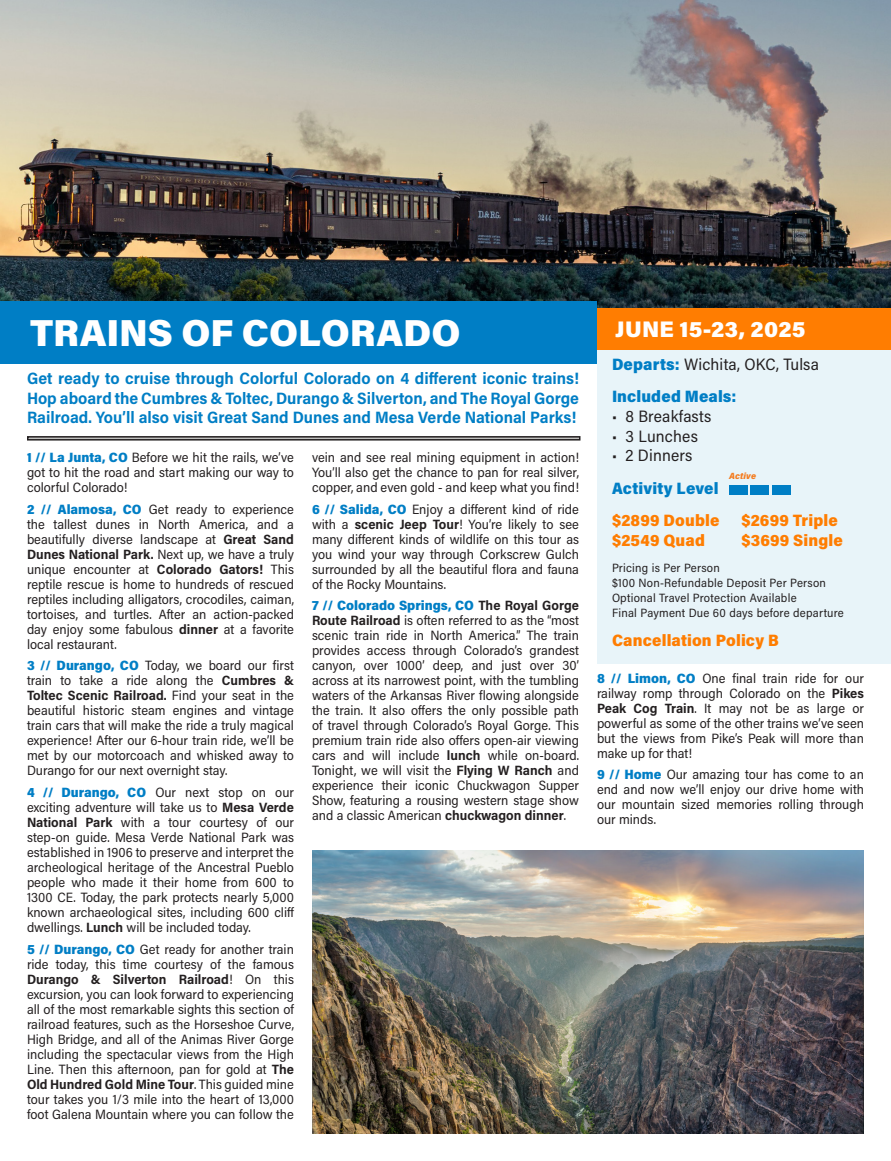
<style>
.page{position:relative;width:891px;height:1161px;background:#fff}
.page>*{position:absolute;margin:0;border:0;box-sizing:border-box;transform-origin:0 0}
.t1{font:900 37.5px "Acumin Pro";color:#fff}
.t2{font:900 22.5px "Acumin Pro";letter-spacing:.01em;color:#fff}
.t3{font:700 16.5px/19.5px "Acumin Pro Semi Cond";color:#007ec5;text-align:justify}
.t4{font:900 16.5px "Acumin Pro Semi Cond";letter-spacing:.01em;color:#ff7d01}
.t5{font:16.5px "Acumin Pro Semi Cond";letter-spacing:.01em;color:#231f20}
.t6{font:900 16.5px "Acumin Pro Semi Cond";letter-spacing:.01em;color:#007ec5}
.t7{font:13.5px/15px "Acumin Pro Semi Cond";color:#231f20;text-align:justify}
.t8{font:12px "Acumin Pro Semi Cond";letter-spacing:.02em;color:#231f20}
.t9{font:italic 900 9px "Acumin Pro Semi Cond";letter-spacing:.005em;color:#f47d21}
.s1{font-weight:900;color:#007ec5}
.s2{font-weight:700}
</style>
<div class="page">
<img style="left:0;top:0;width:891px;height:308px">
<div style="left:0;top:301px;width:597px;height:62px;background:#007ec5"></div>
<div style="left:597px;top:308px;width:294px;height:42px;background:#ff7d01"></div>
<div style="left:27px;top:436px;width:553px;height:5px;border:2px solid #231f20"></div>
<div style="left:597px;top:350px;width:294px;height:313px;background:#e8f4f9"></div>
<img style="left:312px;top:850px;width:552px;height:284px">
<div style="left:729px;top:485px;width:19px;height:10px;background:#007ec5"></div>
<div style="left:751px;top:485px;width:18px;height:10px;background:#007ec5"></div>
<div style="left:772px;top:485px;width:18px;height:10px;background:#007ec5"></div>
<p class="t1" style="left:30px;top:306px;width:432px">TRAINS OF COLORADO</p>
<p class="t2" style="left:615px;top:313px;width:192px">JUNE 15-23, 2025</p>
<p class="t3" style="left:27px;top:368px;width:554px">Get ready to cruise through Colorful Colorado on 4 different iconic trains!<br>Hop aboard the Cumbres &amp; Toltec, Durango &amp; Silverton, and The Royal Gorge Railroad. You’ll also visit Great Sand Dunes and Mesa Verde National Parks!</p>
<p class="t7" style="left:27px;top:449px;width:269px"><span class="s1">1 // La Junta, CO</span> Before we hit the rails, we’ve got to hit the road and start making our way to colorful Colorado!</p>
<p class="t7" style="left:27px;top:501px;width:269px"><span class="s1">2 // Alamosa, CO</span> Get ready to experience the tallest dunes in North America, and a beautifully diverse landscape at <span class="s2">Great Sand Dunes National Park.</span> Next up, we have a truly unique encounter at <span class="s2">Colorado Gators!</span> This reptile rescue is home to hundreds of rescued reptiles including alligators, crocodiles, caiman, tortoises, and turtles. After an action-packed day enjoy some fabulous <span class="s2">dinner</span> at a favorite local restaurant.</p>
<p class="t7" style="left:27px;top:658px;width:269px"><span class="s1">3 // Durango, CO</span> Today, we board our first train to take a ride along the <span class="s2">Cumbres &amp; Toltec Scenic Railroad.</span> Find your seat in the beautiful historic steam engines and vintage train cars that will make the ride a truly magical experience! After our 6-hour train ride, we’ll be met by our motorcoach and whisked away to Durango for our next overnight stay.</p>
<p class="t7" style="left:27px;top:784px;width:269px"><span class="s1">4 // Durango, CO</span> Our next stop on our exciting adventure will take us to <span class="s2">Mesa Verde National Park</span> with a tour courtesy of our step-on guide. Mesa Verde National Park was established in 1906 to preserve and interpret the archeological heritage of the Ancestral Pueblo people who made it their home from 600 to 1300 CE. Today, the park protects nearly 5,000 known archaeological sites, including 600 cliff dwellings. <span class="s2">Lunch</span> will be included today.</p>
<p class="t7" style="left:27px;top:941px;width:269px"><span class="s1">5 // Durango, CO</span> Get ready for another train ride today, this time courtesy of the famous <span class="s2">Durango &amp; Silverton Railroad</span>! On this excursion, you can look forward to experiencing all of the most remarkable sights this section of railroad features, such as the Horseshoe Curve, High Bridge, and all of the Animas River Gorge including the spectacular views from the High Line. Then this afternoon, pan for gold at <span class="s2">The Old Hundred Gold Mine Tour</span>. This guided mine tour takes you 1/3 mile into the heart of 13,000 foot Galena Mountain where you can follow the</p>
<p class="t7" style="left:312px;top:449px;width:268px">vein and see real mining equipment in action!<br>You’ll also get the chance to pan for real silver, copper, and even gold - and keep what you find!</p>
<p class="t7" style="left:312px;top:501px;width:269px"><span class="s1">6 // Salida, CO</span> Enjoy a different kind of ride with a <span class="s2">scenic Jeep Tour</span>! You’re likely to see many different kinds of wildlife on this tour as you wind your way through Corkscrew Gulch surrounded by all the beautiful flora and fauna of the Rocky Mountains.</p>
<p class="t7" style="left:312px;top:598px;width:269px"><span class="s1">7 // Colorado Springs, CO</span> <span class="s2">The Royal Gorge Route Railroad</span> is often referred to as the “most scenic train ride in North America.” The train provides access through Colorado’s grandest canyon, over 1000’ deep, and just over 30’ across at its narrowest point, with the tumbling waters of the Arkansas River flowing alongside the train. It also offers the only possible path of travel through Colorado’s Royal Gorge. This premium train ride also offers open-air viewing cars and will include <span class="s2">lunch</span> while on-board.<br>Tonight, we will visit the <span class="s2">Flying W Ranch</span> and experience their iconic Chuckwagon Supper Show, featuring a rousing western stage show and a classic American <span class="s2">chuckwagon dinner</span>.</p>
<p class="t5" style="left:612px;top:353px;width:209px"><span class="s1">Departs:</span> Wichita, OKC, Tulsa</p>
<p class="t6" style="left:612px;top:385px;width:126px">Included Meals:</p>
<p class="t5" style="left:612px;top:405px;width:101px">• 8 Breakfasts</p>
<p class="t5" style="left:612px;top:424px;width:87px">• 3 Lunches</p>
<p class="t5" style="left:612px;top:444px;width:82px">• 2 Dinners</p>
<p class="t6" style="left:612px;top:477px;width:108px">Activity Level</p>
<p class="t4" style="left:612px;top:509px;width:109px">$2899 Double</p>
<p class="t4" style="left:612px;top:529px;width:95px">$2549 Quad</p>
<p class="t9" style="left:729px;top:470px;width:28px">Active</p>
<p class="t4" style="left:741px;top:509px;width:98px">$2699 Triple</p>
<p class="t4" style="left:741px;top:529px;width:103px">$3699 Single</p>
<p class="t8" style="left:612px;top:560px;width:109px">Pricing is Per Person</p>
<p class="t8" style="left:612px;top:575px;width:216px">$100 Non-Refundable Deposit Per Person</p>
<p class="t8" style="left:612px;top:590px;width:186px">Optional Travel Protection Available</p>
<p class="t8" style="left:612px;top:605px;width:233px">Final Payment Due 60 days before departure</p>
<p class="t4" style="left:612px;top:629px;width:168px">Cancellation Policy B</p>
<p class="t7" style="left:597px;top:670px;width:269px"><span class="s1">8 // Limon, CO</span> One final train ride for our railway romp through Colorado on the <span class="s2">Pikes Peak Cog Train</span>. It may not be as large or powerful as some of the other trains we’ve seen but the views from Pike’s Peak will more than make up for that!</p>
<p class="t7" style="left:597px;top:767px;width:269px"><span class="s1">9 // Home</span> Our amazing tour has come to an end and now we’ll enjoy our drive home with our mountain sized memories rolling through our minds.</p>
</div>
